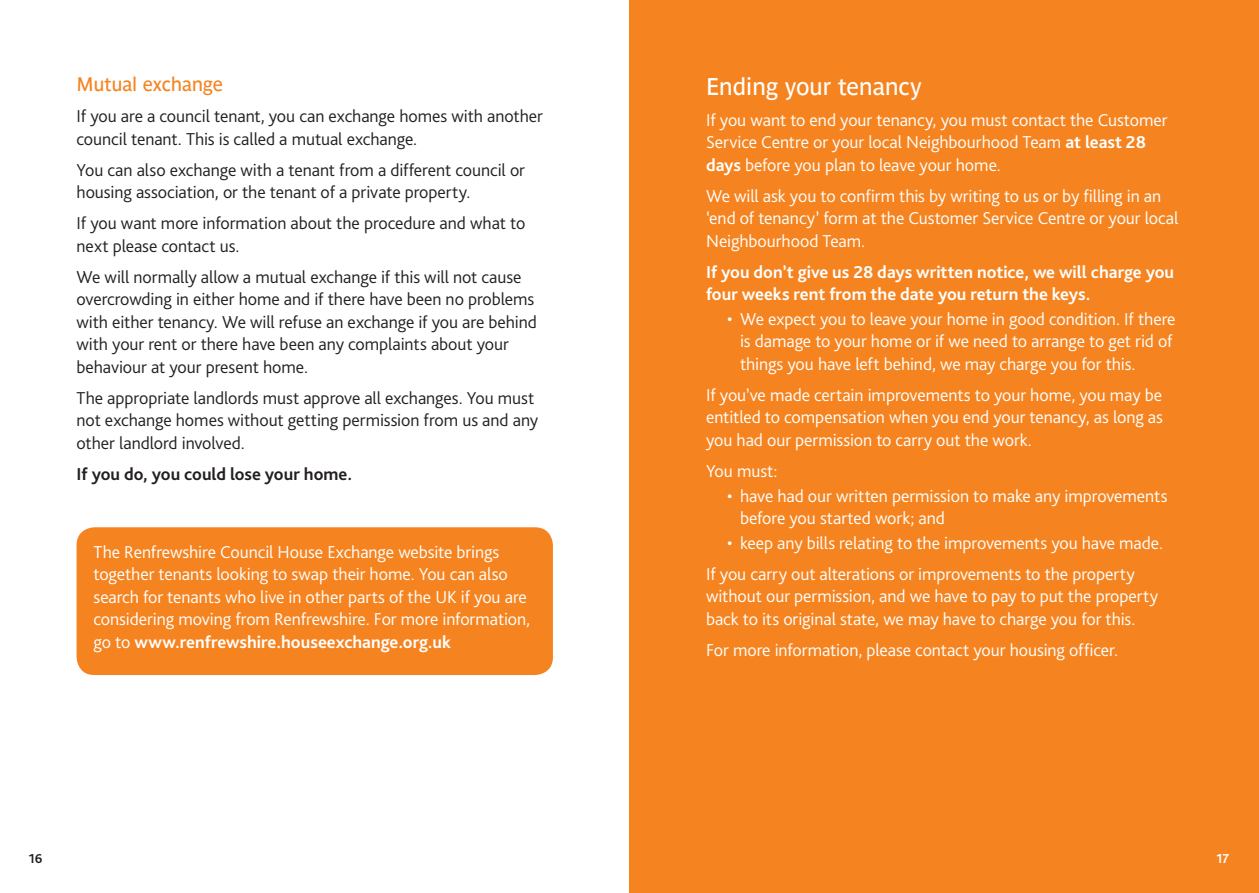
<style>
.page{position:relative;width:1259px;height:893px;background:#fff}
.page>*{position:absolute;margin:0;border:0;box-sizing:border-box;transform-origin:0 0}
.t1{font:24px "Parisine Std";letter-spacing:-.015em;color:#fff}
.t2{font:19.5px "Parisine Std";letter-spacing:-.015em;color:#f58420}
.t3{font:300 18px/22.5px "Bliss Pro";letter-spacing:-.005em;color:#fff}
.t4{font:300 18px/22.5px "Bliss Pro";letter-spacing:-.005em;color:#231f20}
.t5{font:700 18px/22.5px "Bliss Pro";color:#fff}
.t6{font:700 18px "Bliss Pro";color:#231f20}
.t7{font:700 13.5px "Bliss Pro";color:#231f20}
.t8{font:700 13.5px "Bliss Pro";color:#fff}
.s1{font-weight:700}
</style>
<div class="page">
<div style="left:77px;top:527px;width:476px;height:148px;background:#f58420;border-radius:18px"></div>
<div style="left:629px;top:0;width:630px;height:893px;background:#f58420"></div>
<p class="t2" style="left:77px;top:73px;width:148px">Mutual exchange</p>
<p class="t4" style="left:77px;top:105px;width:468px">If you are a council tenant, you can exchange homes with another council tenant. This is called a mutual exchange.</p>
<p class="t4" style="left:77px;top:158px;width:450px">You can also exchange with a tenant from a different council or housing association, or the tenant of a private property.</p>
<p class="t4" style="left:77px;top:212px;width:450px">If you want more information about the procedure and what to next please contact us.</p>
<p class="t4" style="left:77px;top:265px;width:462px">We will normally allow a mutual exchange if this will not cause overcrowding in either home and if there have been no problems with either tenancy. We will refuse an exchange if you are behind with your rent or there have been any complaints about your behaviour at your present home.</p>
<p class="t4" style="left:77px;top:386px;width:463px">The appropriate landlords must approve all exchanges. You must not exchange homes without getting permission from us and any other landlord involved.</p>
<p class="t6" style="left:77px;top:463px;width:277px">If you do, you could lose your home.</p>
<p class="t3" style="left:94px;top:540px;width:438px">The Renfrewshire Council House Exchange website brings together tenants looking to swap their home. You can also search for tenants who live in other parts of the UK if you are considering moving from Renfrewshire. For more information, go to <span class="s1">www.renfrewshire.houseexchange.org.uk</span></p>
<h1 class="t1" style="left:706px;top:72px;width:217px">Ending your tenancy</h1>
<p class="t3" style="left:706px;top:108px;width:463px">If you want to end your tenancy, you must contact the Customer<br>Service Centre or your local Neighbourhood Team <span class="s1">at least 28 days</span> before you plan to leave your home.</p>
<p class="t3" style="left:706px;top:184px;width:474px">We will ask you to confirm this by writing to us or by filling in an ‘end of tenancy’ form at the Customer Service Centre or your local<br>Neighbourhood Team.</p>
<p class="t5" style="left:706px;top:260px;width:469px">If you don’t give us 28 days written notice, we will charge you four weeks rent from the date you return the keys.</p>
<p class="t3" style="left:740px;top:307px;width:437px;text-indent:-13px">• We expect you to leave your home in good condition. If there is damage to your home or if we need to arrange to get rid of things you have left behind, we may charge you for this.</p>
<p class="t3" style="left:706px;top:383px;width:458px;text-align:justify">If you’ve made certain improvements to your home, you may be entitled to compensation when you end your tenancy, as long as you had our permission to carry out the work.</p>
<p class="t3" style="left:706px;top:459px;width:73px">You must:</p>
<p class="t3" style="left:740px;top:484px;width:429px;text-indent:-13px">• have had our written permission to make any improvements before you started work; and</p>
<p class="t3" style="left:706px;top:527px;width:458px;line-height:31px;text-indent:21px">• keep any bills relating to the improvements you have made.<br>If you carry out alterations or improvements to the property</p>
<p class="t3" style="left:706px;top:584px;width:453px">without our permission, and we have to pay to put the property back to its original state, we may have to charge you for this.</p>
<p class="t3" style="left:706px;top:638px;width:413px">For more information, please contact your housing officer.</p>
<p class="t7" style="left:29px;top:850px;width:15px">16</p>
<p class="t8" style="left:1216px;top:850px;width:14px">17</p>
</div>
